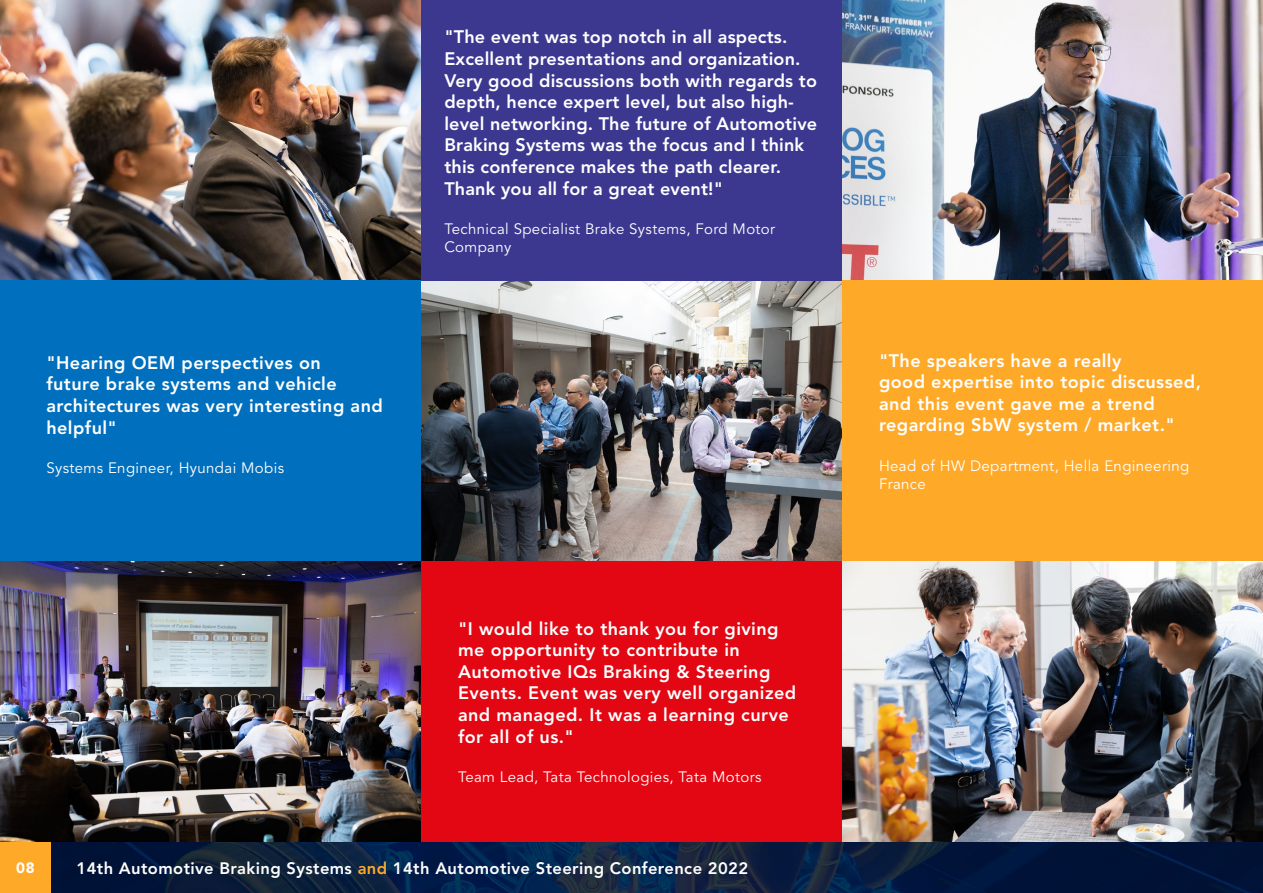
<style>
.page{position:relative;width:1263px;height:893px;background:#fff}
.page>*{position:absolute;margin:0;border:0;box-sizing:border-box;transform-origin:0 0}
.t1{font:800 18px/21.6px "Avenir LT Std";letter-spacing:.025em;color:#fff}
.t2{font:800 16.5px "Avenir LT Std";letter-spacing:.025em;color:#fff}
.t3{font:15px/18px "Avenir LT Std";letter-spacing:.025em;color:#fff}
.t4{font:900 15px "Avenir LT Std";color:#fff}
.s1{color:#ffa929}
</style>
<div class="page">
<img style="left:51px;top:842px;width:1212px;height:51px">
<div style="left:0;top:842px;width:51px;height:51px;background:#ffa929"></div>
<img style="left:0;top:0;width:421px;height:281px">
<img style="left:0;top:561px;width:421px;height:281px">
<img style="left:421px;top:281px;width:421px;height:280px">
<img style="left:842px;top:0;width:421px;height:281px">
<img style="left:842px;top:561px;width:421px;height:281px">
<div style="left:0;top:281px;width:421px;height:280px;background:#0070be"></div>
<div style="left:421px;top:0;width:421px;height:281px;background:#3c3890"></div>
<div style="left:421px;top:561px;width:421px;height:281px;background:#e30613"></div>
<div style="left:842px;top:281px;width:421px;height:280px;background:#ffa929"></div>
<p class="t1" style="left:46px;top:352px;width:338px">"Hearing OEM perspectives on<br>future brake systems and vehicle architectures was very interesting and helpful"</p>
<p class="t3" style="left:46px;top:459px;width:239px">Systems Engineer, Hyundai Mobis</p>
<p class="t1" style="left:444px;top:26px;width:374px">"The event was top notch in all aspects.<br>Excellent presentations and organization.<br>Very good discussions both with regards to depth, hence expert level, but also high&shy;level networking. The future of Automotive Braking Systems was the focus and I think this conference makes the path clearer.<br>Thank you all for a great event!"</p>
<p class="t3" style="left:444px;top:220px;width:332px">Technical Specialist Brake Systems, Ford Motor<br>Company</p>
<p class="t1" style="left:458px;top:618px;width:340px">"I would like to thank you for giving me opportunity to contribute in<br>Automotive IQs Braking &amp; Steering<br>Events. Event was very well organized and managed. It was a learning curve for all of us."</p>
<p class="t3" style="left:458px;top:768px;width:305px">Team Lead, Tata Technologies, Tata Motors</p>
<p class="t4" style="left:16px;top:859px;width:20px">08</p>
<p class="t2" style="left:77px;top:859px;width:673px">14th Automotive Braking Systems <span class="s1">and</span> 14th Automotive Steering Conference 2022</p>
<p class="t1" style="left:879px;top:350px;width:324px">"The speakers have a really<br>good expertise into topic discussed, and this event gave me a trend regarding SbW system / market."</p>
<p class="t3" style="left:879px;top:457px;width:312px">Head of HW Department, Hella Engineering<br>France</p>
</div>
